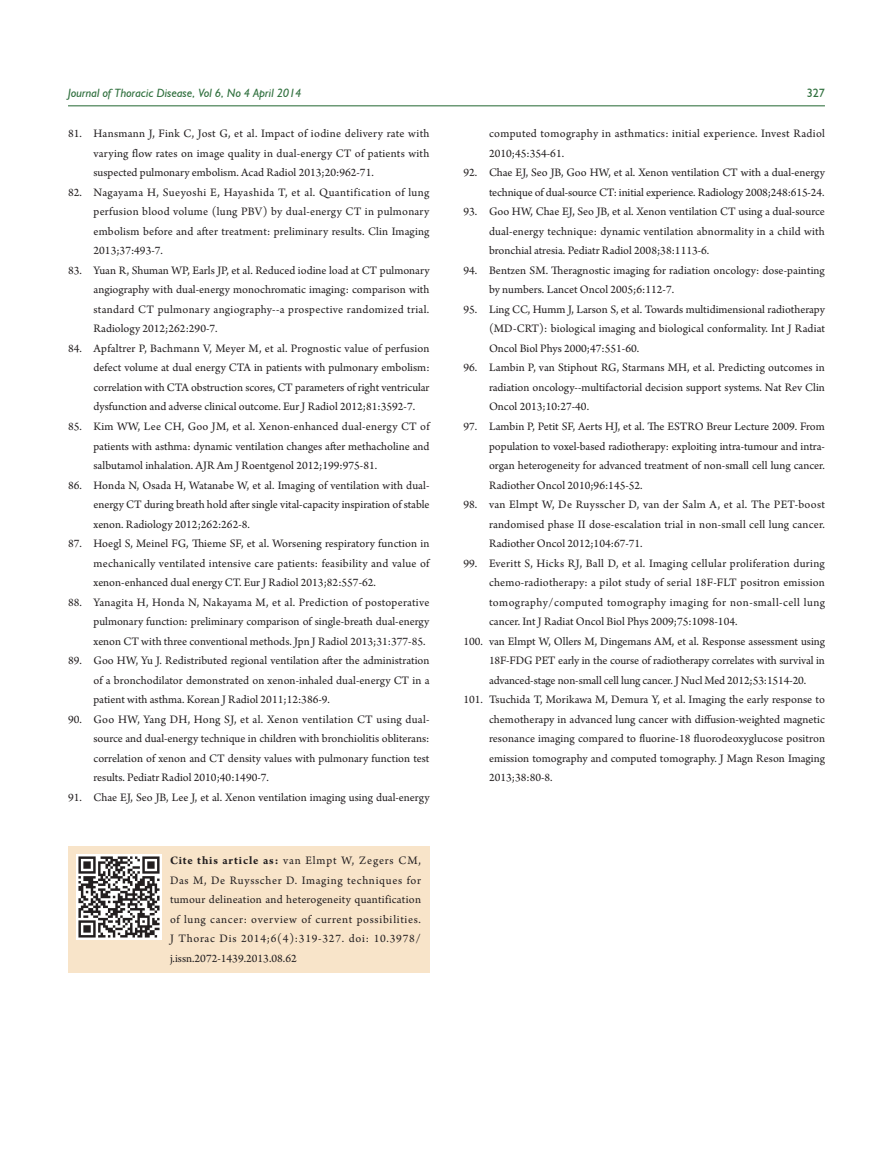
<style>
.page{position:relative;width:893px;height:1170px;background:#fff}
.page>*{position:absolute;margin:0;border:0;box-sizing:border-box;transform-origin:0 0}
.t1{font:12px/19.5px "Arno Pro";color:#231f20;text-align:justify}
.t2{font:12px/19.5px "Arno Pro";letter-spacing:.025em;color:#231f20}
.t3{font:12px "Arno Pro";letter-spacing:.02em;color:#231f20}
.t4{font:12px "Arno Pro";letter-spacing:.035em;color:#231f20}
.t5{font:italic 12px "Humanist 521 BT";color:#30703e}
.t6{font:12px "Humanist 521 BT";color:#30703e}
.s1{font-weight:700}
</style>
<div class="page">
<hr style="left:68px;top:105px;width:757px;height:1px;background:#30703e">
<div style="left:68px;top:845px;width:361px;height:127px;background:#f8e4c9"></div>
<img style="left:77px;top:854px;width:84px;height:85px">
<p class="t5" style="left:68px;top:86px;width:235px">Journal of Thoracic Disease, Vol 6, No 4 April 2014</p>
<p class="t6" style="left:807px;top:86px;width:20px">327</p>
<p class="t1" style="left:94px;top:125px;width:337px;text-indent:-26px">81. Hansmann J, Fink C, Jost G, et al. Impact of iodine delivery rate with varying flow rates on image quality in dual-energy CT of patients with suspected pulmonary embolism. Acad Radiol 2013;20:962-71.</p>
<p class="t1" style="left:94px;top:183px;width:337px;text-indent:-26px">82. Nagayama H, Sueyoshi E, Hayashida T, et al. Quantification of lung perfusion blood volume (lung PBV) by dual-energy CT in pulmonary embolism before and after treatment: preliminary results. Clin Imaging 2013;37:493-7.</p>
<p class="t1" style="left:94px;top:261px;width:337px;text-indent:-26px">83. Yuan R, Shuman WP, Earls JP, et al. Reduced iodine load at CT pulmonary angiography with dual-energy monochromatic imaging: comparison with standard CT pulmonary angiography--a prospective randomized trial.<br>Radiology 2012;262:290-7.</p>
<p class="t1" style="left:94px;top:339px;width:337px;text-indent:-26px">84. Apfaltrer P, Bachmann V, Meyer M, et al. Prognostic value of perfusion defect volume at dual energy CTA in patients with pulmonary embolism: correlation with CTA obstruction scores, CT parameters of right ventricular dysfunction and adverse clinical outcome. Eur J Radiol 2012;81:3592-7.</p>
<p class="t1" style="left:94px;top:417px;width:337px;text-indent:-26px">85. Kim WW, Lee CH, Goo JM, et al. Xenon-enhanced dual-energy CT of patients with asthma: dynamic ventilation changes after methacholine and salbutamol inhalation. AJR Am J Roentgenol 2012;199:975-81.</p>
<p class="t1" style="left:94px;top:476px;width:338px;text-indent:-26px">86. Honda N, Osada H, Watanabe W, et al. Imaging of ventilation with dual&shy;energy CT during breath hold after single vital-capacity inspiration of stable xenon. Radiology 2012;262:262-8.</p>
<p class="t1" style="left:94px;top:534px;width:337px;text-indent:-26px">87. Hoegl S, Meinel FG, Thieme SF, et al. Worsening respiratory function in mechanically ventilated intensive care patients: feasibility and value of xenon-enhanced dual energy CT. Eur J Radiol 2013;82:557-62.</p>
<p class="t1" style="left:94px;top:593px;width:337px;text-indent:-26px">88. Yanagita H, Honda N, Nakayama M, et al. Prediction of postoperative pulmonary function: preliminary comparison of single-breath dual-energy xenon CT with three conventional methods. Jpn J Radiol 2013;31:377-85.</p>
<p class="t1" style="left:94px;top:651px;width:337px;text-indent:-26px">89. Goo HW, Yu J. Redistributed regional ventilation after the administration of a bronchodilator demonstrated on xenon-inhaled dual-energy CT in a patient with asthma. Korean J Radiol 2011;12:386-9.</p>
<p class="t1" style="left:94px;top:710px;width:337px;text-indent:-26px">90. Goo HW, Yang DH, Hong SJ, et al. Xenon ventilation CT using dual&shy;source and dual-energy technique in children with bronchiolitis obliterans: correlation of xenon and CT density values with pulmonary function test results. Pediatr Radiol 2010;40:1490-7.</p>
<p class="t1" style="left:68px;top:788px;width:363px">91. Chae EJ, Seo JB, Lee J, et al. Xenon ventilation imaging using dual-energy</p>
<p class="t2" style="left:489px;top:125px;width:337px">computed tomography in asthmatics: initial experience. Invest Radiol<br>2010;45:354-61.</p>
<p class="t1" style="left:463px;top:164px;width:363px;text-align:right">92. Chae EJ, Seo JB, Goo HW, et al. Xenon ventilation CT with a dual-energy technique of dual-source CT: initial experience. Radiology 2008;248:615-24.</p>
<p class="t1" style="left:489px;top:203px;width:337px;text-indent:-26px">93. Goo HW, Chae EJ, Seo JB, et al. Xenon ventilation CT using a dual-source dual-energy technique: dynamic ventilation abnormality in a child with bronchial atresia. Pediatr Radiol 2008;38:1113-6.</p>
<p class="t1" style="left:489px;top:261px;width:337px;text-indent:-26px">94. Bentzen SM. Theragnostic imaging for radiation oncology: dose-painting by numbers. Lancet Oncol 2005;6:112-7.</p>
<p class="t1" style="left:489px;top:300px;width:337px;text-indent:-26px">95. Ling CC, Humm J, Larson S, et al. Towards multidimensional radiotherapy (MD-CRT): biological imaging and biological conformality. Int J Radiat Oncol Biol Phys 2000;47:551-60.</p>
<p class="t1" style="left:489px;top:359px;width:337px;text-indent:-26px">96. Lambin P, van Stiphout RG, Starmans MH, et al. Predicting outcomes in radiation oncology--multifactorial decision support systems. Nat Rev Clin Oncol 2013;10:27-40.</p>
<p class="t1" style="left:489px;top:417px;width:337px;text-indent:-26px">97. Lambin P, Petit SF, Aerts HJ, et al. The ESTRO Breur Lecture 2009. From population to voxel-based radiotherapy: exploiting intra-tumour and intra&shy;organ heterogeneity for advanced treatment of non-small cell lung cancer.<br>Radiother Oncol 2010;96:145-52.</p>
<p class="t1" style="left:489px;top:495px;width:337px;text-indent:-26px">98. van Elmpt W, De Ruysscher D, van der Salm A, et al. The PET-boost randomised phase II dose-escalation trial in non-small cell lung cancer.<br>Radiother Oncol 2012;104:67-71.</p>
<p class="t2" style="left:463px;top:554px;width:363px">99. Everitt S, Hicks RJ, Ball D, et al. Imaging cellular proliferation during</p>
<p class="t3" style="left:489px;top:575px;width:337px">chemo-radiotherapy: a pilot study of serial 18F-FLT positron emission</p>
<p class="t4" style="left:489px;top:595px;width:337px">tomography/computed tomography imaging for non-small-cell lung</p>
<p class="t1" style="left:489px;top:612px;width:250px">cancer. Int J Radiat Oncol Biol Phys 2009;75:1098-104.</p>
<p class="t1" style="left:463px;top:632px;width:363px">100. van Elmpt W, Ollers M, Dingemans AM, et al. Response assessment using</p>
<p class="t1" style="left:489px;top:651px;width:337px">18F-FDG PET early in the course of radiotherapy correlates with survival in</p>
<p class="t1" style="left:489px;top:671px;width:319px">advanced-stage non-small cell lung cancer. J Nucl Med 2012;53:1514-20.</p>
<p class="t1" style="left:463px;top:690px;width:363px">101. Tsuchida T, Morikawa M, Demura Y, et al. Imaging the early response to</p>
<p class="t1" style="left:489px;top:710px;width:337px">chemotherapy in advanced lung cancer with diffusion-weighted magnetic</p>
<p class="t1" style="left:489px;top:729px;width:337px">resonance imaging compared to fluorine-18 fluorodeoxyglucose positron</p>
<p class="t1" style="left:489px;top:749px;width:337px">emission tomography and computed tomography. J Magn Reson Imaging</p>
<p class="t1" style="left:489px;top:768px;width:65px">2013;38:80-8.</p>
<p class="t1" style="left:170px;top:851px;width:253px"><span class="s1">Cite this article as:</span> van Elmpt W, Zegers CM, Das M, De Ruysscher D. Imaging techniques for tumour delineation and heterogeneity quantification of lung cancer: overview of current possibilities.<br>J Thorac Dis 2014;6(4):319-327. doi: 10.3978/ j.issn.2072-1439.2013.08.62</p>
</div>
